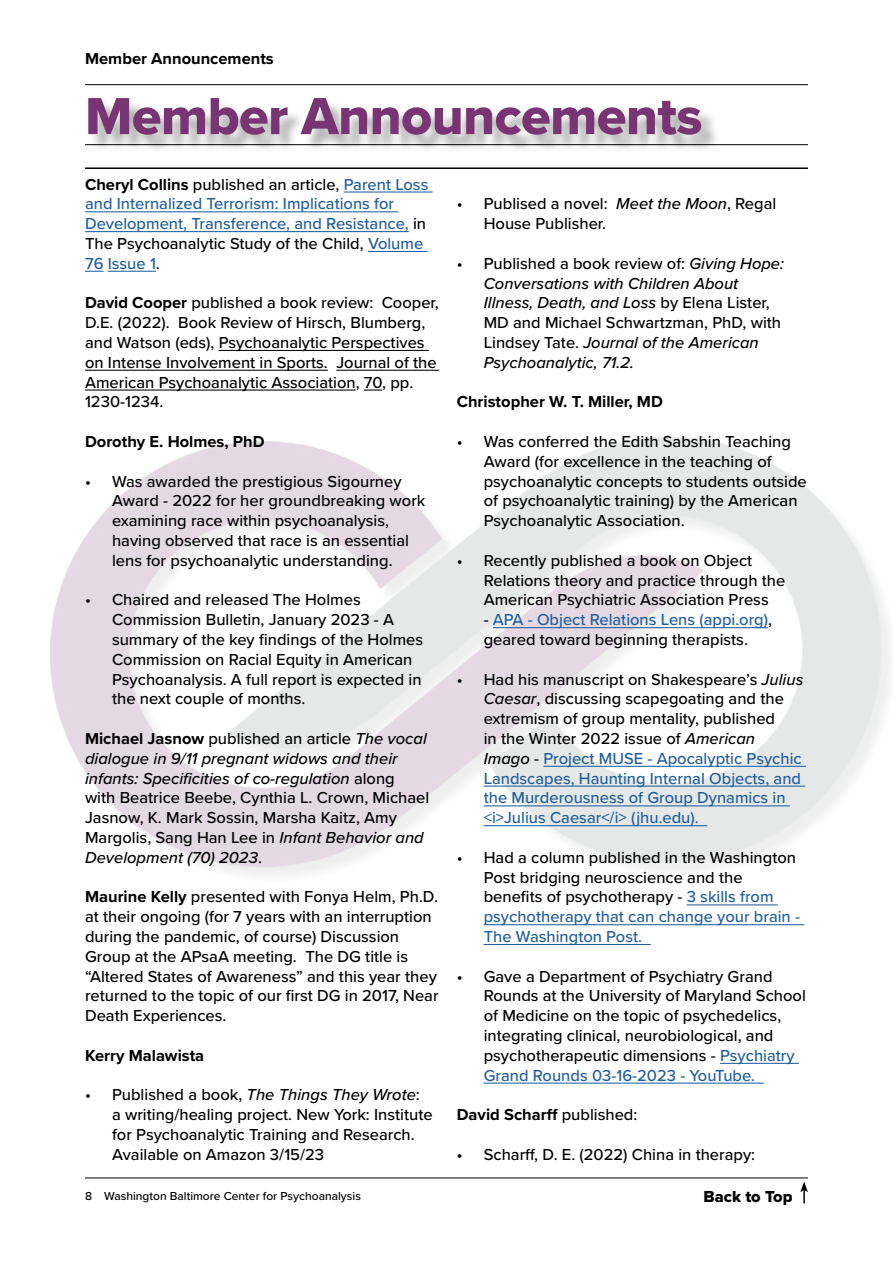
<style>
.page{position:relative;width:893px;height:1263px;background:#fff}
.page>*{position:absolute;margin:0;border:0;box-sizing:border-box;transform-origin:0 0}
.t1{font:54px "Proxima Nova Extrabld";letter-spacing:-.01em;color:#793573}
.t2{font:500 16.5px/19.8px "Proxima Nova";color:#000}
.t3{font:500 16.5px/19.8px "Proxima Nova";color:#215e9e}
.t4{font:italic 500 16.5px/19.8px "Proxima Nova";color:#000}
.t5{font:700 16.5px "Proxima Nova";color:#000}
.t6{font:16.5px "Proxima Nova Extrabld";color:#000}
.t7{font:500 12px "Proxima Nova";color:#000}
.s1{font-weight:700;color:#000}
.s2{color:#000}
.s3{font-weight:700}
.s4{font-style:italic}
.s5{font-style:normal}
.s6{color:#215e9e}
.s7{font-style:italic;color:#000}
.s8{font-weight:500}
</style>
<div class="page">
<hr style="left:85px;top:1177px;width:723px;height:1px;background:#000">
<hr style="left:85px;top:84px;width:723px;height:1px;background:#000">
<img style="left:50px;top:250px;width:786px;height:696px">
<svg style="left:800px;top:1182px;width:8px;height:21px"></svg>
<div style="left:90px;top:100px;width:630px;height:53px;background:#000;opacity:.31"></div>
<hr style="left:85px;top:144px;width:723px;height:1px;background:#000">
<hr style="left:85px;top:167px;width:723px;height:2px;background:#000">
<hr style="left:344px;top:191px;width:89px;height:2px;background:#215e9e">
<hr style="left:85px;top:211px;width:313px;height:1px;background:#215e9e">
<hr style="left:85px;top:231px;width:324px;height:1px;background:#215e9e">
<hr style="left:368px;top:251px;width:60px;height:1px;background:#215e9e">
<svg style="left:85px;top:271px;width:19px;height:1px"></svg>
<hr style="left:108px;top:271px;width:48px;height:1px;background:#215e9e">
<hr style="left:219px;top:350px;width:210px;height:1px;background:#000">
<hr style="left:85px;top:370px;width:243px;height:1px;background:#000">
<hr style="left:336px;top:370px;width:103px;height:1px;background:#000">
<hr style="left:85px;top:389px;width:271px;height:2px;background:#000">
<svg style="left:364px;top:389px;width:18px;height:2px"></svg>
<hr style="left:493px;top:627px;width:275px;height:1px;background:#215e9e">
<hr style="left:543px;top:766px;width:263px;height:1px;background:#215e9e">
<hr style="left:484px;top:785px;width:321px;height:2px;background:#215e9e">
<hr style="left:484px;top:805px;width:306px;height:1px;background:#215e9e">
<hr style="left:484px;top:825px;width:223px;height:1px;background:#215e9e">
<hr style="left:687px;top:904px;width:91px;height:1px;background:#215e9e">
<hr style="left:484px;top:924px;width:320px;height:1px;background:#215e9e">
<hr style="left:484px;top:944px;width:167px;height:1px;background:#215e9e">
<hr style="left:720px;top:1063px;width:79px;height:1px;background:#215e9e">
<hr style="left:484px;top:1082px;width:280px;height:2px;background:#215e9e">
<p class="t5" style="left:85px;top:47px;width:190px">Member Announcements</p>
<h1 class="t1" style="left:85px;top:76px;width:619px">Member Announcements</h1>
<p class="t3" style="left:85px;top:173px;width:345px"><span class="s1">Cheryl Collins</span> <span class="s2">published an article,</span> Parent Loss and Internalized Terrorism: Implications for Development, Transference, and Resistance, <span class="s2">in The Psychoanalytic Study of the Child,</span> Volume 76 Issue 1<span class="s2">.</span></p>
<p class="t2" style="left:85px;top:292px;width:355px"><span class="s3">David Cooper</span> published a book review: Cooper, D.E. (2022). Book Review of Hirsch, Blumberg, and Watson (eds), Psychoanalytic Perspectives on Intense Involvement in Sports. Journal of the American Psychoanalytic Association, 70, pp.<br>1230-1234.</p>
<p class="t5" style="left:85px;top:429px;width:181px">Dorothy E. Holmes, PhD</p>
<p class="t2" style="left:112px;top:470px;width:315px;text-indent:-27px">• Was awarded the prestigious Sigourney Award - 2022 for her groundbreaking work examining race within psychoanalysis, having observed that race is an essential lens for psychoanalytic understanding.</p>
<p class="t2" style="left:112px;top:589px;width:313px;text-indent:-27px">• Chaired and released The Holmes Commission Bulletin, January 2023 - A summary of the key findings of the Holmes Commission on Racial Equity in American Psychoanalysis. A full report is expected in the next couple of months.</p>
<p class="t2" style="left:85px;top:728px;width:346px"><span class="s3">Michael Jasnow</span> published an article <span class="s4">The vocal dialogue in 9/11 pregnant widows and their infants: Specificities of co-regulation</span> along with Beatrice Beebe, Cynthia L. Crown, Michael Jasnow, K. Mark Sossin, Marsha Kaitz, Amy Margolis, Sang Han Lee in <span class="s4">Infant Behavior and Development (70) 2023</span>.</p>
<p class="t2" style="left:85px;top:886px;width:355px"><span class="s3">Maurine Kelly</span> presented with Fonya Helm, Ph.D. at their ongoing (for 7 years with an interruption during the pandemic, of course) Discussion Group at the APsaA meeting. The DG title is “Altered States of Awareness” and this year they returned to the topic of our first DG in 2017, Near Death Experiences.</p>
<p class="t5" style="left:85px;top:1043px;width:121px">Kerry Malawista</p>
<p class="t2" style="left:112px;top:1084px;width:322px;text-indent:-27px">• Published a book, <span class="s4">The Things They Wrote</span>: a writing/healing project. New York: Institute for Psychoanalytic Training and Research.<br>Available on Amazon 3/15/23</p>
<p class="t2" style="left:484px;top:193px;width:294px;text-indent:-27px">• Publised a novel: <span class="s4">Meet the Moon</span>, Regal<br>House Publisher.</p>
<p class="t4" style="left:484px;top:253px;width:302px;text-indent:-27px"><span class="s5">• Published a book review of:</span> Giving Hope:<br>Conversations with Children About Illness, Death, and Loss <span class="s5">by Elena Lister, MD and Michael Schwartzman, PhD, with Lindsey Tate.</span> Journal of the American Psychoanalytic, 71.2.</p>
<p class="t5" style="left:457px;top:389px;width:208px">Christopher W. T. Miller, MD</p>
<p class="t2" style="left:484px;top:431px;width:325px;text-indent:-27px">• Was conferred the Edith Sabshin Teaching Award (for excellence in the teaching of psychoanalytic concepts to students outside of psychoanalytic training) by the American Psychoanalytic Association.</p>
<p class="t2" style="left:484px;top:550px;width:303px;text-indent:-27px">• Recently published a book on Object<br>Relations theory and practice through the<br>American Psychiatric Association Press</p>
<p class="t2" style="left:484px;top:609px;width:290px">- <span class="s6">APA - Object Relations Lens (appi.org)</span>, geared toward beginning therapists.</p>
<p class="t3" style="left:484px;top:668px;width:321px;text-indent:-27px"><span class="s2">• Had his manuscript on Shakespeare’s</span> <span class="s7">Julius Caesar</span><span class="s2">, discussing scapegoating and the extremism of group mentality, published<br>in the Winter 2022 issue of</span> <span class="s7">American Imago</span> <span class="s2">-</span> Project MUSE - Apocalyptic Psychic Landscapes, Haunting Internal Objects, and the Murderousness of Group Dynamics in &lt;i&gt;Julius Caesar&lt;/i&gt; (jhu.edu).</p>
<p class="t2" style="left:484px;top:847px;width:318px;text-indent:-27px">• Had a column published in the Washington Post bridging neuroscience and the benefits of psychotherapy - <span class="s6">3 skills from psychotherapy that can change your brain - The Washington Post.</span></p>
<p class="t2" style="left:484px;top:965px;width:324px;text-indent:-27px">• Gave a Department of Psychiatry Grand Rounds at the University of Maryland School of Medicine on the topic of psychedelics, integrating clinical, neurobiological, and psychotherapeutic dimensions - <span class="s6">Psychiatry Grand Rounds 03-16-2023 - YouTube.</span></p>
<p class="t5" style="left:457px;top:1102px;width:182px">David Scharff <span class="s8">published:</span></p>
<p class="t2" style="left:457px;top:1144px;width:300px">• Scharff, D. E. (2022) China in therapy:</p>
<p class="t7" style="left:85px;top:1187px;width:277px">8 Washington Baltimore Center for Psychoanalysis</p>
<p class="t6" style="left:703px;top:1184px;width:90px">Back to Top</p>
</div>
